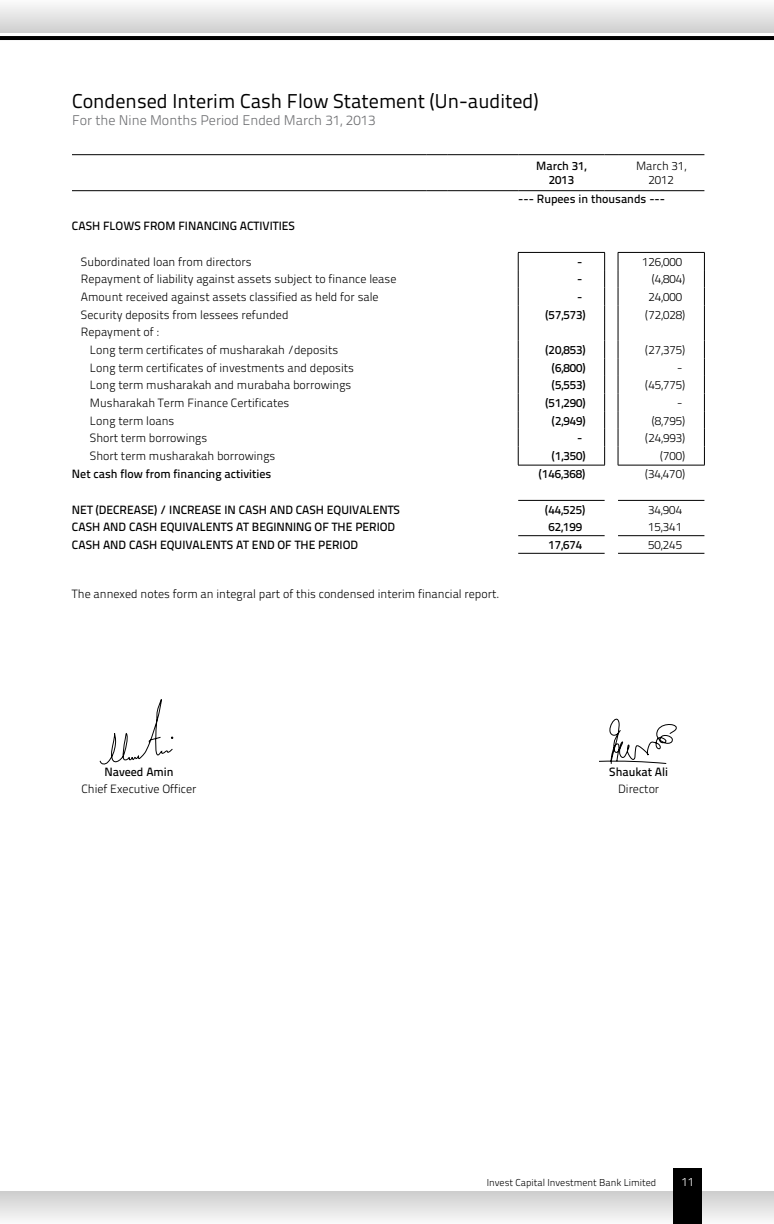
<style>
.page{position:relative;width:774px;height:1224px;background:#fff}
.page>*{position:absolute;margin:0;border:0;box-sizing:border-box;transform-origin:0 0}
.t1{font:20px "Titillium Text 25 L 400 wt";color:#000}
.t2{font:14px "Titillium Text 25 L 250 wt";color:#6d6e71}
.t3{font:12px/14.4px "Titillium Text 25 L 250 wt";color:#000;text-align:center}
.t4{font:12px/14.4px "Titillium Text 25 L 600 wt";color:#000;text-align:center}
.t5{font:12px "Titillium Text 25 L 250 wt";color:#fff}
.t6{font:10px "Titillium Text 25 L 250 wt";color:#000}
</style>
<div class="page">
<hr style="left:0;top:36px;width:774px;height:4px;background:#000">
<div style="left:0;top:0;width:774px;height:32px;background:linear-gradient(to bottom,#fbfbfb,#d1d1d1)"></div>
<div style="left:0;top:1192px;width:774px;height:32px;background:linear-gradient(to bottom,#cecece,#f8f8f8)"></div>
<div style="left:674px;top:1169px;width:28px;height:55px;background:#000"></div>
<hr style="left:72px;top:154px;width:354px;height:1px;background:#000">
<svg style="left:426px;top:154px;width:22px;height:1px"></svg>
<hr style="left:448px;top:154px;width:70px;height:1px;background:#000">
<hr style="left:518px;top:154px;width:87px;height:1px;background:#000">
<svg style="left:605px;top:154px;width:13px;height:1px"></svg>
<hr style="left:618px;top:154px;width:86px;height:1px;background:#000">
<hr style="left:72px;top:190px;width:354px;height:1px;background:#000">
<svg style="left:426px;top:190px;width:22px;height:1px"></svg>
<hr style="left:448px;top:190px;width:70px;height:1px;background:#000">
<hr style="left:518px;top:190px;width:87px;height:1px;background:#000">
<svg style="left:605px;top:190px;width:13px;height:1px"></svg>
<hr style="left:618px;top:190px;width:86px;height:1px;background:#000">
<hr style="left:518px;top:535px;width:87px;height:1px;background:#000">
<hr style="left:618px;top:535px;width:86px;height:1px;background:#000">
<hr style="left:518px;top:500px;width:87px;height:1px;background:#000">
<hr style="left:618px;top:500px;width:86px;height:1px;background:#000">
<hr style="left:518px;top:252px;width:87px;height:1px;background:#000">
<svg style="left:518px;top:253px;width:1px;height:212px"></svg>
<svg style="left:604px;top:253px;width:1px;height:212px"></svg>
<hr style="left:518px;top:465px;width:87px;height:1px;background:#000">
<hr style="left:618px;top:252px;width:87px;height:1px;background:#000">
<svg style="left:618px;top:253px;width:1px;height:212px"></svg>
<svg style="left:704px;top:253px;width:1px;height:212px"></svg>
<hr style="left:618px;top:465px;width:87px;height:1px;background:#000">
<hr style="left:518px;top:553px;width:87px;height:1px;background:#000">
<hr style="left:618px;top:553px;width:86px;height:1px;background:#000">
<svg style="left:599px;top:718px;width:78px;height:46px"></svg>
<svg style="left:99px;top:699px;width:74px;height:66px"></svg>
<h1 class="t1" style="left:72px;top:86px;width:468px">Condensed Interim Cash Flow Statement (Un-audited)</h1>
<p class="t2" style="left:72px;top:110px;width:305px">For the Nine Months Period Ended March 31, 2013</p>
<p class="t4" style="left:536px;top:158px;width:52px">March 31,<br>2013</p>
<p class="t3" style="left:636px;top:158px;width:52px">March 31,<br>2012</p>
<p class="t4" style="left:518px;top:190px;width:148px">--- Rupees in thousands ---</p>
<p class="t4" style="left:72px;top:218px;width:224px">CASH FLOWS FROM FINANCING ACTIVITIES</p>
<p class="t3" style="left:81px;top:254px;width:172px">Subordinated loan from directors</p>
<p class="t4" style="left:577px;top:254px;width:7px">-</p>
<p class="t3" style="left:642px;top:254px;width:42px">126,000</p>
<p class="t3" style="left:81px;top:271px;width:317px">Repayment of liability against assets subject to finance lease</p>
<p class="t4" style="left:577px;top:271px;width:7px">-</p>
<p class="t3" style="left:652px;top:271px;width:35px">(4,804)</p>
<p class="t3" style="left:81px;top:289px;width:299px">Amount received against assets classified as held for sale</p>
<p class="t4" style="left:577px;top:289px;width:7px">-</p>
<p class="t3" style="left:648px;top:289px;width:35px">24,000</p>
<p class="t3" style="left:81px;top:307px;width:209px">Security deposits from lessees refunded</p>
<p class="t4" style="left:546px;top:307px;width:42px">(57,573)</p>
<p class="t3" style="left:645px;top:307px;width:42px">(72,028)</p>
<p class="t3" style="left:90px;top:323px;width:250px;line-height:17.6px;text-align:left;text-indent:-9px">Repayment of :<br>Long term certificates of musharakah /deposits</p>
<p class="t4" style="left:546px;top:342px;width:42px">(20,853)</p>
<p class="t3" style="left:645px;top:342px;width:42px">(27,375)</p>
<p class="t3" style="left:90px;top:360px;width:266px">Long term certificates of investments and deposits</p>
<p class="t4" style="left:552px;top:360px;width:35px">(6,800)</p>
<p class="t3" style="left:677px;top:360px;width:7px">-</p>
<p class="t3" style="left:90px;top:377px;width:263px">Long term musharakah and murabaha borrowings</p>
<p class="t4" style="left:552px;top:377px;width:35px">(5,553)</p>
<p class="t3" style="left:645px;top:377px;width:42px">(45,775)</p>
<p class="t3" style="left:90px;top:395px;width:201px">Musharakah Term Finance Certificates</p>
<p class="t4" style="left:546px;top:395px;width:42px">(51,290)</p>
<p class="t3" style="left:677px;top:395px;width:7px">-</p>
<p class="t3" style="left:90px;top:412px;width:86px">Long term loans</p>
<p class="t4" style="left:552px;top:412px;width:35px">(2,949)</p>
<p class="t3" style="left:652px;top:412px;width:35px">(8,795)</p>
<p class="t3" style="left:90px;top:430px;width:119px">Short term borrowings</p>
<p class="t4" style="left:577px;top:430px;width:7px">-</p>
<p class="t3" style="left:645px;top:430px;width:42px">(24,993)</p>
<p class="t3" style="left:90px;top:448px;width:187px">Short term musharakah borrowings</p>
<p class="t4" style="left:552px;top:448px;width:35px">(1,350)</p>
<p class="t3" style="left:660px;top:448px;width:27px">(700)</p>
<p class="t4" style="left:72px;top:466px;width:201px">Net cash flow from financing activities</p>
<p class="t4" style="left:539px;top:466px;width:48px">(146,368)</p>
<p class="t3" style="left:645px;top:466px;width:42px">(34,470)</p>
<p class="t4" style="left:72px;top:502px;width:330px">NET (DECREASE) / INCREASE IN CASH AND CASH EQUIVALENTS</p>
<p class="t4" style="left:545px;top:502px;width:42px">(44,525)</p>
<p class="t3" style="left:648px;top:502px;width:35px">34,904</p>
<p class="t4" style="left:72px;top:519px;width:325px">CASH AND CASH EQUIVALENTS AT BEGINNING OF THE PERIOD</p>
<p class="t4" style="left:548px;top:519px;width:35px">62,199</p>
<p class="t3" style="left:648px;top:519px;width:35px">15,341</p>
<p class="t4" style="left:72px;top:537px;width:288px">CASH AND CASH EQUIVALENTS AT END OF THE PERIOD</p>
<p class="t4" style="left:548px;top:537px;width:35px">17,674</p>
<p class="t3" style="left:648px;top:537px;width:35px">50,245</p>
<p class="t3" style="left:72px;top:586px;width:429px">The annexed notes form an integral part of this condensed interim financial report.</p>
<p class="t4" style="left:104px;top:764px;width:71px">Naveed Amin</p>
<p class="t3" style="left:81px;top:781px;width:117px">Chief Executive Officer</p>
<p class="t4" style="left:609px;top:764px;width:60px">Shaukat Ali</p>
<p class="t3" style="left:618px;top:781px;width:43px">Director</p>
<p class="t6" style="left:487px;top:1175px;width:171px">Invest Capital Investment Bank Limited</p>
<p class="t5" style="left:682px;top:1173px;width:14px">11</p>
</div>
